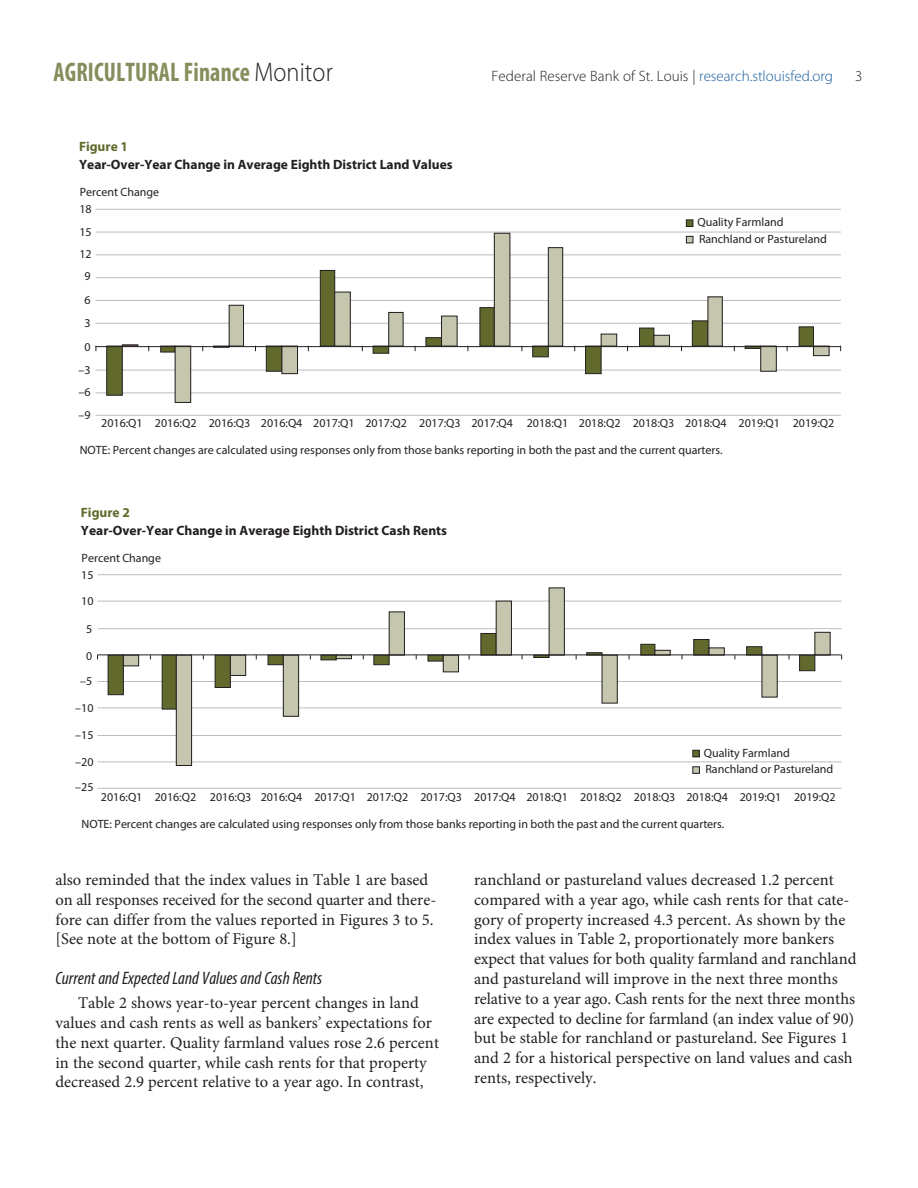
<style>
.page{position:relative;width:918px;height:1188px;background:#fff}
.page>*{position:absolute;margin:0;border:0;box-sizing:border-box;transform-origin:0 0}
.t1{font:700 condensed 27px "Myriad Pro";letter-spacing:.005em;color:#888d5d;scale:.9 1}
.Section_Head_NEW{font:italic condensed 18px "Myriad Pro";color:#231f20}
.Text_NEW{font:16.5px/19.8px "Minion Pro";color:#231f20}
.t2{font:300 15px "Myriad Pro";letter-spacing:.005em;color:#231f20}
.t3{font:700 13.5px/18px "Myriad Pro";color:#231f20}
.t4{font:12px/16.5px "Myriad Pro";color:#231f20}
.s1{font-weight:300;font-stretch:normal;color:#231f20}
.s2{color:#175d9e}
.s3{color:#616a2c}
</style>
<div class="page">
<hr style="left:96px;top:415px;width:745px;height:1px;background:#bcbdc0">
<hr style="left:96px;top:393px;width:745px;height:1px;background:#bcbdc0">
<hr style="left:96px;top:370px;width:745px;height:1px;background:#bcbdc0">
<hr style="left:96px;top:323px;width:745px;height:1px;background:#bcbdc0">
<hr style="left:96px;top:300px;width:745px;height:1px;background:#bcbdc0">
<hr style="left:96px;top:277px;width:745px;height:1px;background:#bcbdc0">
<hr style="left:96px;top:255px;width:745px;height:1px;background:#bcbdc0">
<hr style="left:96px;top:232px;width:745px;height:1px;background:#bcbdc0">
<hr style="left:96px;top:209px;width:745px;height:1px;background:#bcbdc0">
<svg style="left:106px;top:322px;width:16px;height:74px"></svg>
<svg style="left:122px;top:233px;width:707px;height:170px"></svg>
<hr style="left:96px;top:346px;width:745px;height:1px;background:#231f20">
<div style="left:686px;top:220px;width:7px;height:6px;background:#616a2c"></div>
<div style="left:686px;top:220px;width:7px;height:7px;border:1px solid #211e1e"></div>
<div style="left:686px;top:236px;width:7px;height:7px;background:#c4c6ad"></div>
<div style="left:686px;top:236px;width:7px;height:7px;border:1px solid #211e1e"></div>
<hr style="left:98px;top:788px;width:744px;height:1px;background:#bcbdc0">
<hr style="left:98px;top:762px;width:744px;height:1px;background:#bcbdc0">
<hr style="left:98px;top:735px;width:744px;height:1px;background:#bcbdc0">
<hr style="left:98px;top:708px;width:744px;height:1px;background:#bcbdc0">
<hr style="left:98px;top:681px;width:744px;height:1px;background:#bcbdc0">
<hr style="left:98px;top:628px;width:744px;height:1px;background:#bcbdc0">
<hr style="left:98px;top:601px;width:744px;height:1px;background:#bcbdc0">
<hr style="left:98px;top:574px;width:744px;height:1px;background:#bcbdc0">
<svg style="left:108px;top:654px;width:15px;height:55px"></svg>
<svg style="left:123px;top:588px;width:708px;height:178px"></svg>
<hr style="left:97px;top:655px;width:745px;height:1px;background:#231f20">
<div style="left:693px;top:750px;width:6px;height:7px;background:#616a2c"></div>
<div style="left:693px;top:750px;width:7px;height:7px;border:1px solid #211e1e"></div>
<div style="left:693px;top:767px;width:7px;height:7px;border:1px solid #211e1e"></div>
<p class="t1" style="left:54px;top:55px;width:312px">AGRICULTURAL Finance <span class="s1">Monitor</span></p>
<p class="t2" style="left:492px;top:68px;width:343px">Federal Reserve Bank of St. Louis | <span class="s2">research.stlouisfed.org</span></p>
<p class="t2" style="left:855px;top:68px;width:9px">3</p>
<p class="t3" style="left:79px;top:137px;width:375px"><span class="s3">Figure 1<br></span>Year-Over-Year Change in Average Eighth District Land Values</p>
<p class="t4" style="left:80px;top:184px;width:81px">Percent Change</p>
<p class="t4" style="left:79px;top:200px;width:14px">18</p>
<p class="t4" style="left:79px;top:224px;width:14px">15</p>
<p class="t4" style="left:79px;top:246px;width:14px">12</p>
<p class="t4" style="left:84px;top:268px;width:8px">9</p>
<p class="t4" style="left:84px;top:291px;width:8px">6</p>
<p class="t4" style="left:84px;top:315px;width:8px">3</p>
<p class="t4" style="left:84px;top:338px;width:8px">0</p>
<p class="t4" style="left:78px;top:362px;width:14px">–3</p>
<p class="t4" style="left:78px;top:383px;width:14px">–6</p>
<p class="t4" style="left:697px;top:214px;width:131px">Quality Farmland<br>Ranchland or Pastureland</p>
<p class="t4" style="left:78px;top:407px;width:14px">–9</p>
<p class="t4" style="left:685px;top:415px;width:151px">2018:Q4 2019:Q1 2019:Q2</p>
<p class="t4" style="left:101px;top:415px;width:575px">2016:Q1 2016:Q2 2016:Q3 2016:Q4 2017:Q1 2017:Q2 2017:Q3 2017:Q4 2018:Q1 2018:Q2 2018:Q3</p>
<p class="t4" style="left:80px;top:442px;width:644px">NOTE: Percent changes are calculated using responses only from those banks reporting in both the past and the current quarters.</p>
<p class="t3" style="left:81px;top:503px;width:368px"><span class="s3">Figure 2<br></span>Year-Over-Year Change in Average Eighth District Cash Rents</p>
<p class="t4" style="left:82px;top:550px;width:81px">Percent Change</p>
<p class="t4" style="left:81px;top:567px;width:14px">15</p>
<p class="t4" style="left:81px;top:592px;width:14px">10</p>
<p class="t4" style="left:86px;top:620px;width:8px">5</p>
<p class="t4" style="left:86px;top:647px;width:8px">0</p>
<p class="t4" style="left:80px;top:673px;width:14px">–5</p>
<p class="t4" style="left:75px;top:700px;width:20px">–10</p>
<p class="t4" style="left:75px;top:727px;width:20px">–15</p>
<p class="t4" style="left:75px;top:753px;width:20px">–20</p>
<p class="t4" style="left:75px;top:779px;width:20px">–25</p>
<p class="t4" style="left:704px;top:744px;width:131px">Quality Farmland<br>Ranchland or Pastureland</p>
<p class="t4" style="left:101px;top:789px;width:736px">2016:Q1 2016:Q2 2016:Q3 2016:Q4 2017:Q1 2017:Q2 2017:Q3 2017:Q4 2018:Q1 2018:Q2 2018:Q3 2018:Q4 2019:Q1 2019:Q2</p>
<p class="t4" style="left:82px;top:816px;width:644px">NOTE: Percent changes are calculated using responses only from those banks reporting in both the past and the current quarters.</p>
<p class="Text_NEW" style="left:56px;top:870px;width:382px">also reminded that the index values in Table 1 are based on all responses received for the second quarter and there&shy;fore can differ from the values reported in Figures 3 to 5. [See note at the bottom of Figure 8.]</p>
<p class="Section_Head_NEW" style="left:56px;top:967px;width:268px">Current and Expected Land Values and Cash Rents</p>
<p class="Text_NEW" style="left:56px;top:993px;width:385px;text-indent:22px">Table 2 shows year-to-year percent changes in land values and cash rents as well as bankers’ expectations for the next quarter. Quality farmland values rose 2.6 percent in the second quarter, while cash rents for that property decreased 2.9 percent relative to a year ago. In contrast,</p>
<p class="Text_NEW" style="left:474px;top:870px;width:384px">ranchland or pastureland values decreased 1.2 percent compared with a year ago, while cash rents for that cate&shy;gory of property increased 4.3 percent. As shown by the index values in Table 2, proportionately more bankers expect that values for both quality farmland and ranchland and pastureland will improve in the next three months relative to a year ago. Cash rents for the next three months are expected to decline for farmland (an index value of 90) but be stable for ranchland or pastureland. See Figures 1 and 2 for a historical perspective on land values and cash rents, respectively.</p>
</div>
